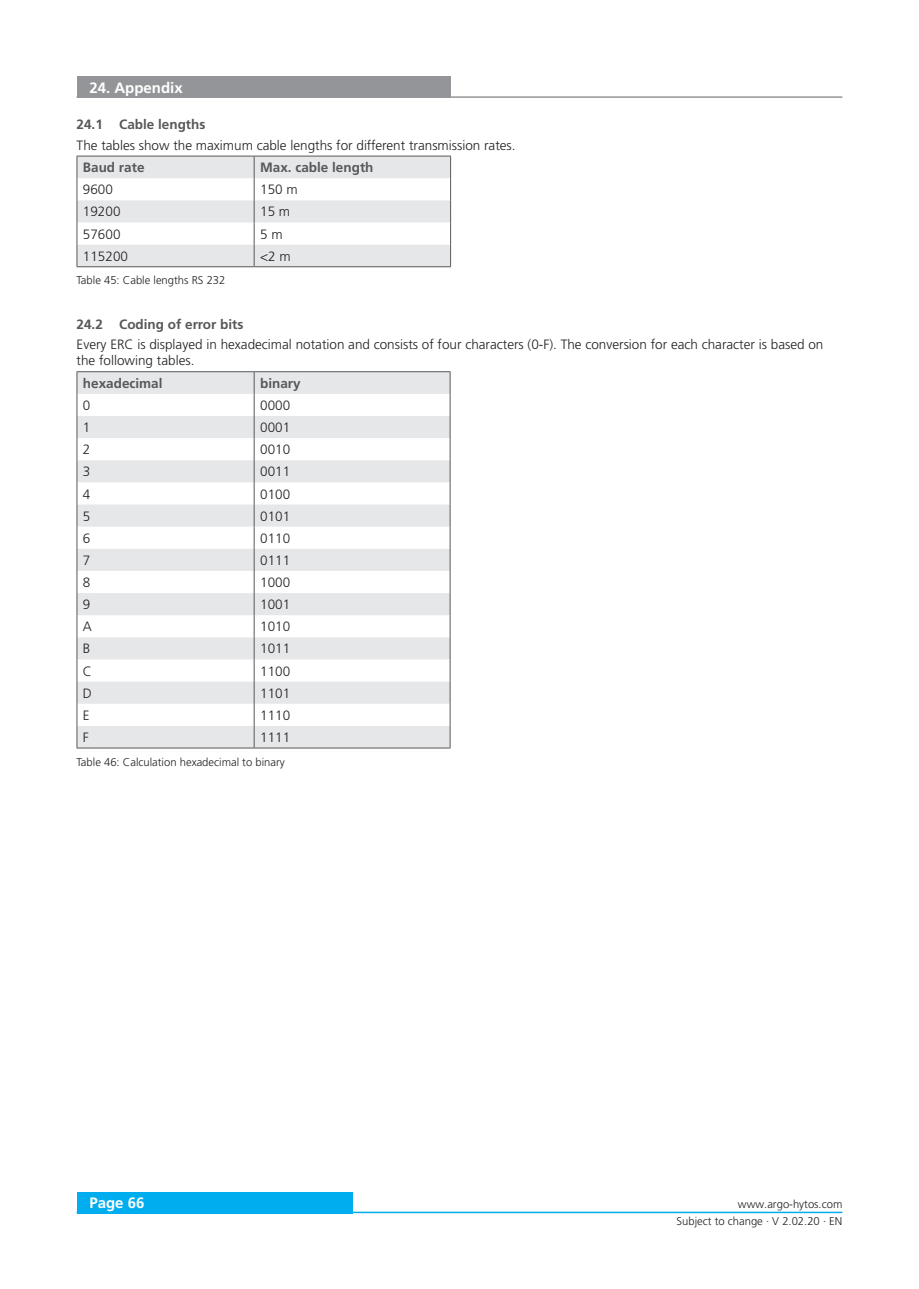
<style>
.page{position:relative;width:919px;height:1289px;background:#fff}
.page>*{position:absolute;margin:0;border:0;box-sizing:border-box;transform-origin:0 0}
.Überschrift_1{font:700 15px "Frutiger LT Pro";color:#fff}
.Überschrift_3{font:300 13.5px/16.2px "Frutiger LT Pro";color:#231f20}
._06_Copytext{font:300 13.5px "Frutiger LT Pro";color:#231f20}
._05_Subline_Copytext{font:700 13.5px "Frutiger LT Pro";color:#57585a}
.Überschrift_3-2{font:700 13.5px "Frutiger LT Pro";color:#57585a}
._08_Legend{font:300 11.25px "Frutiger LT Pro";color:#231f20}
</style>
<div class="page">
<div style="left:77px;top:1191px;width:275px;height:22px;background:#00aeef"></div>
<hr style="left:77px;top:1211px;width:765px;height:2px;background:#00aeef">
<div style="left:77px;top:77px;width:373px;height:21px;background:#939598"></div>
<hr style="left:77px;top:96px;width:765px;height:2px;background:#939598">
<svg style="left:77px;top:156px;width:374px;height:110px"></svg>
<hr style="left:77px;top:266px;width:177px;height:1px;background:#57585a">
<hr style="left:254px;top:266px;width:197px;height:1px;background:#57585a">
<svg style="left:78px;top:372px;width:371px;height:375px;fill:#e6e7e9"></svg>
<hr style="left:77px;top:371px;width:177px;height:1px;background:#57585a">
<hr style="left:254px;top:371px;width:196px;height:1px;background:#57585a">
<svg style="left:77px;top:372px;width:1px;height:375px"></svg>
<svg style="left:254px;top:372px;width:1px;height:375px"></svg>
<svg style="left:449px;top:372px;width:1px;height:375px"></svg>
<hr style="left:77px;top:747px;width:177px;height:1px;background:#57585a">
<hr style="left:254px;top:747px;width:196px;height:1px;background:#57585a">
<p class="Überschrift_1" style="left:89px;top:79px;width:95px">24. Appendix</p>
<p class="Überschrift_3-2" style="left:77px;top:117px;width:130px">24.1 Cable lengths</p>
<p class="Überschrift_3" style="left:77px;top:137px;width:440px">The tables show the maximum cable lengths for different transmission rates.</p>
<p class="_05_Subline_Copytext" style="left:83px;top:160px;width:63px">Baud rate</p>
<p class="_05_Subline_Copytext" style="left:260px;top:160px;width:115px">Max. cable length</p>
<p class="_06_Copytext" style="left:83px;top:182px;width:32px">9600</p>
<p class="_06_Copytext" style="left:260px;top:182px;width:39px">150 m</p>
<p class="_06_Copytext" style="left:83px;top:204px;width:39px">19200</p>
<p class="_06_Copytext" style="left:260px;top:204px;width:32px">15 m</p>
<p class="_06_Copytext" style="left:83px;top:226px;width:39px">57600</p>
<p class="_06_Copytext" style="left:260px;top:226px;width:24px">5 m</p>
<p class="_06_Copytext" style="left:83px;top:248px;width:47px">115200</p>
<p class="_06_Copytext" style="left:260px;top:248px;width:32px">&lt;2 m</p>
<p class="_08_Legend" style="left:77px;top:273px;width:150px">Table 45: Cable lengths RS 232</p>
<p class="Überschrift_3-2" style="left:77px;top:316px;width:168px">24.2 Coding of error bits</p>
<p class="Überschrift_3" style="left:77px;top:336px;width:748px">Every ERC is displayed in hexadecimal notation and consists of four characters (0-F). The conversion for each character is based on the following tables.</p>
<p class="_05_Subline_Copytext" style="left:83px;top:375px;width:81px">hexadecimal</p>
<p class="_05_Subline_Copytext" style="left:260px;top:375px;width:42px">binary</p>
<p class="_06_Copytext" style="left:83px;top:397px;width:9px">0</p>
<p class="_06_Copytext" style="left:260px;top:397px;width:32px">0000</p>
<p class="_06_Copytext" style="left:83px;top:419px;width:9px">1</p>
<p class="_06_Copytext" style="left:260px;top:419px;width:32px">0001</p>
<p class="_06_Copytext" style="left:83px;top:442px;width:9px">2</p>
<p class="_06_Copytext" style="left:260px;top:442px;width:32px">0010</p>
<p class="_06_Copytext" style="left:83px;top:464px;width:9px">3</p>
<p class="_06_Copytext" style="left:260px;top:464px;width:32px">0011</p>
<p class="_06_Copytext" style="left:83px;top:486px;width:9px">4</p>
<p class="_06_Copytext" style="left:260px;top:486px;width:32px">0100</p>
<p class="_06_Copytext" style="left:83px;top:508px;width:9px">5</p>
<p class="_06_Copytext" style="left:260px;top:508px;width:32px">0101</p>
<p class="_06_Copytext" style="left:83px;top:530px;width:9px">6</p>
<p class="_06_Copytext" style="left:260px;top:530px;width:32px">0110</p>
<p class="_06_Copytext" style="left:83px;top:552px;width:9px">7</p>
<p class="_06_Copytext" style="left:260px;top:552px;width:32px">0111</p>
<p class="_06_Copytext" style="left:83px;top:574px;width:9px">8</p>
<p class="_06_Copytext" style="left:260px;top:574px;width:32px">1000</p>
<p class="_06_Copytext" style="left:83px;top:596px;width:9px">9</p>
<p class="_06_Copytext" style="left:260px;top:596px;width:32px">1001</p>
<p class="_06_Copytext" style="left:83px;top:619px;width:11px">A</p>
<p class="_06_Copytext" style="left:260px;top:619px;width:32px">1010</p>
<p class="_06_Copytext" style="left:83px;top:641px;width:9px">B</p>
<p class="_06_Copytext" style="left:260px;top:641px;width:32px">1011</p>
<p class="_06_Copytext" style="left:83px;top:663px;width:11px">C</p>
<p class="_06_Copytext" style="left:260px;top:663px;width:32px">1100</p>
<p class="_06_Copytext" style="left:83px;top:685px;width:11px">D</p>
<p class="_06_Copytext" style="left:260px;top:685px;width:32px">1101</p>
<p class="_06_Copytext" style="left:83px;top:707px;width:8px">E</p>
<p class="_06_Copytext" style="left:260px;top:707px;width:32px">1110</p>
<p class="_06_Copytext" style="left:83px;top:729px;width:7px">F</p>
<p class="_06_Copytext" style="left:260px;top:729px;width:32px">1111</p>
<p class="_08_Legend" style="left:77px;top:755px;width:210px">Table 46: Calculation hexadecimal to binary</p>
<p class="Überschrift_1" style="left:89px;top:1194px;width:57px">Page 66</p>
<p class="_08_Legend" style="left:738px;top:1197px;width:106px">www.argo-hytos.com</p>
<p class="_08_Legend" style="left:676px;top:1214px;width:167px">Subject to change · V 2.02.20 · EN</p>
</div>
